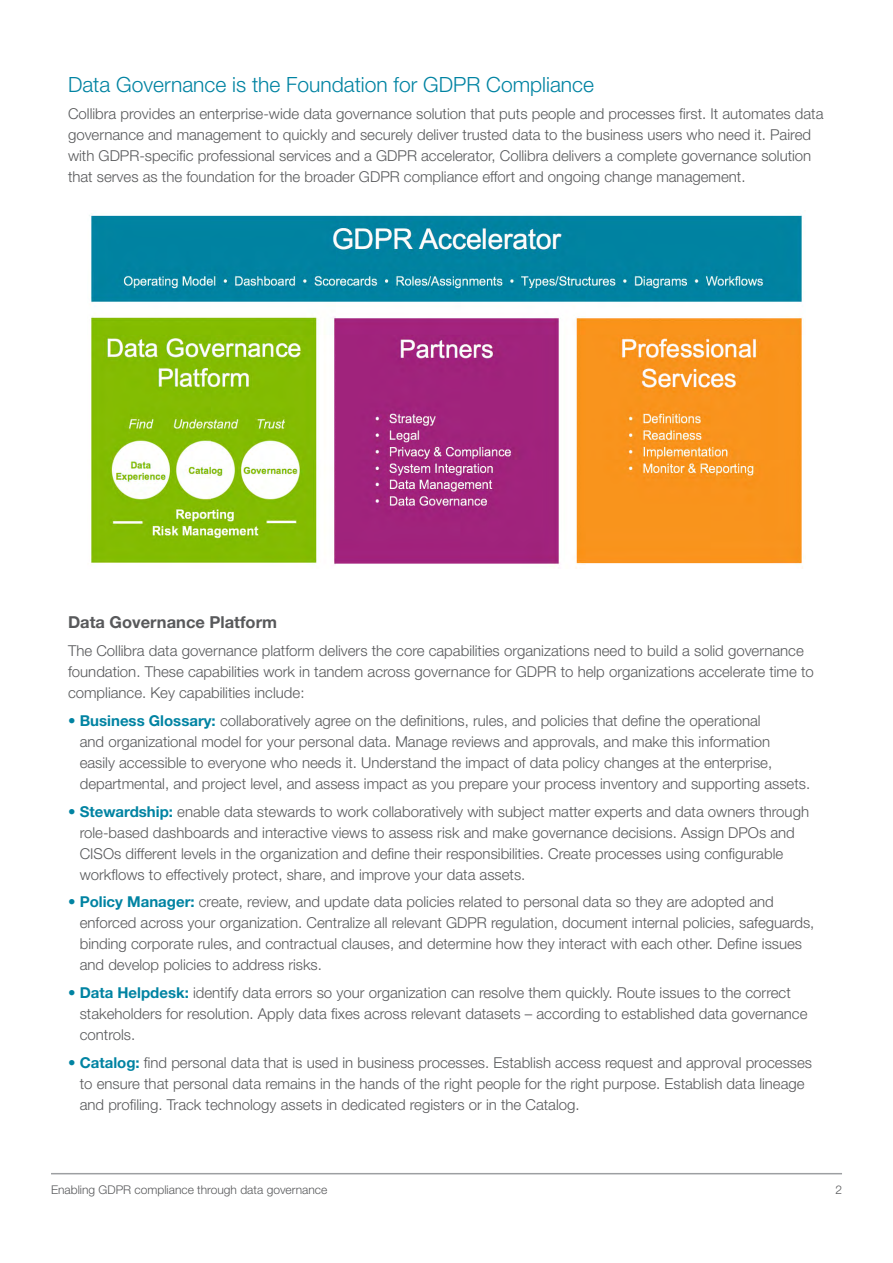
<style>
.page{position:relative;width:893px;height:1263px;background:#fff}
.page>*{position:absolute;margin:0;border:0;box-sizing:border-box;transform-origin:0 0}
.t1{font:300 21px "Helvetica Neue LT Std";color:#0083a2}
.t2{font:700 16.5px "Helvetica Neue LT Std";color:#58595b}
.t3{font:300 15px/21px "Helvetica Neue LT Std";color:#58595b}
.t4{font:300 12px "Helvetica Neue LT Std";color:#58595b}
.s1{font-weight:700;color:#0083a2}
</style>
<div class="page">
<hr style="left:51px;top:1173px;width:791px;height:1px;background:#9d9fa2">
<img style="left:89px;top:215px;width:714px;height:354px">
<h1 class="t1" style="left:68px;top:71px;width:527px">Data Governance is the Foundation for GDPR Compliance</h1>
<p class="t3" style="left:68px;top:103px;width:757px">Collibra provides an enterprise-wide data governance solution that puts people and processes first. It automates data governance and management to quickly and securely deliver trusted data to the business users who need it. Paired with GDPR-specific professional services and a GDPR accelerator, Collibra delivers a complete governance solution that serves as the foundation for the broader GDPR compliance effort and ongoing change management.</p>
<p class="t2" style="left:68px;top:612px;width:210px">Data Governance Platform</p>
<p class="t3" style="left:68px;top:640px;width:747px">The Collibra data governance platform delivers the core capabilities organizations need to build a solid governance foundation. These capabilities work in tandem across governance for GDPR to help organizations accelerate time to compliance. Key capabilities include:</p>
<p class="t3" style="left:80px;top:710px;width:732px;text-indent:-12px"><span class="s1">• Business Glossary:</span> collaboratively agree on the definitions, rules, and policies that define the operational<br>and organizational model for your personal data. Manage reviews and approvals, and make this information<br>easily accessible to everyone who needs it. Understand the impact of data policy changes at the enterprise, departmental, and project level, and assess impact as you prepare your process inventory and supporting assets.</p>
<p class="t3" style="left:80px;top:800px;width:731px;text-indent:-12px"><span class="s1">• Stewardship:</span> enable data stewards to work collaboratively with subject matter experts and data owners through role-based dashboards and interactive views to assess risk and make governance decisions. Assign DPOs and CISOs different levels in the organization and define their responsibilities. Create processes using configurable workflows to effectively protect, share, and improve your data assets.</p>
<p class="t3" style="left:80px;top:891px;width:736px;text-indent:-12px"><span class="s1">• Policy Manager:</span> create, review, and update data policies related to personal data so they are adopted and enforced across your organization. Centralize all relevant GDPR regulation, document internal policies, safeguards, binding corporate rules, and contractual clauses, and determine how they interact with each other. Define issues and develop policies to address risks.</p>
<p class="t3" style="left:80px;top:982px;width:729px;text-indent:-12px"><span class="s1">• Data Helpdesk:</span> identify data errors so your organization can resolve them quickly. Route issues to the correct stakeholders for resolution. Apply data fixes across relevant datasets – according to established data governance controls.</p>
<p class="t3" style="left:80px;top:1052px;width:734px;text-indent:-12px"><span class="s1">• Catalog:</span> find personal data that is used in business processes. Establish access request and approval processes to ensure that personal data remains in the hands of the right people for the right purpose. Establish data lineage and profiling. Track technology assets in dedicated registers or in the Catalog.</p>
<p class="t4" style="left:51px;top:1183px;width:278px">Enabling GDPR compliance through data governance</p>
<p class="t4" style="left:835px;top:1183px;width:8px">2</p>
</div>
